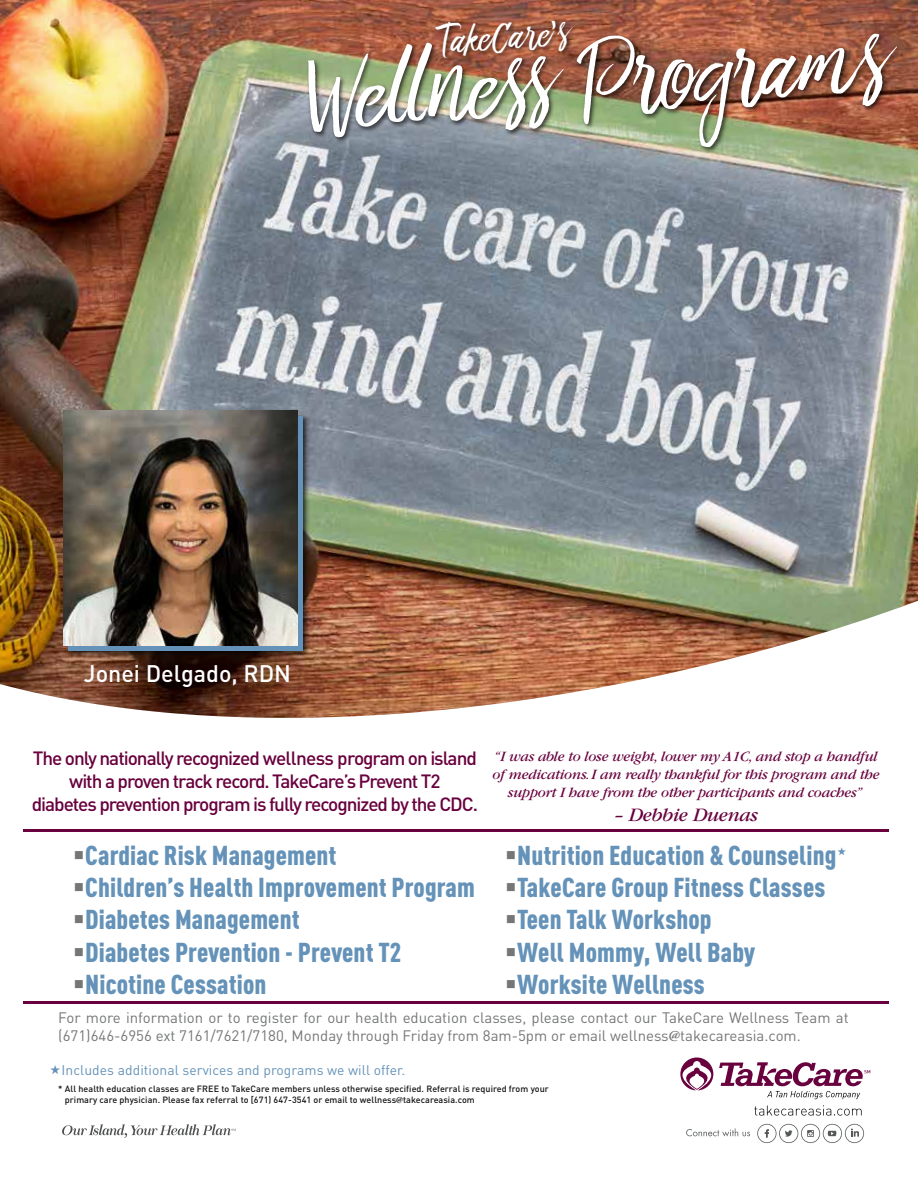
<style>
.page{position:relative;width:918px;height:1188px;background:#fff}
.page>*{position:absolute;margin:0;border:0;box-sizing:border-box;transform-origin:0 0}
.t1{font:106.95px "Bringshoot";color:#fff}
.t2{font:43.2px "Bringshoot";color:#fff}
.t3{font:900 27px "DIN Cond";letter-spacing:.005em;color:#6492b8}
.t4{font:500 23.7px "DIN";color:#fff}
.t5{font:italic 19.8px "Garamond";letter-spacing:-.015em;color:#68013d}
.t6{font:500 19.05px/23.2px "DIN";letter-spacing:-.055em;color:#68013d;text-align:center}
.t7{font:15px/18px "DIN";color:#757776}
.t8{font:italic 14.85px/17.9px "Garamond";letter-spacing:-.015em;color:#68013d;text-align:center}
.t9{font:13.8px "DIN";letter-spacing:.005em;color:#6492b8}
.t10{font:500 9px/10.8px "DIN";letter-spacing:.005em;color:#121212}
.s1{color:#757776}
.s2{font-family:"Adobe Garamond";font-weight:700}
</style>
<div class="page">
<img style="left:0;top:0;width:918px;height:718px">
<svg style="left:62px;top:1124px;width:174px;height:14px"></svg>
<svg style="left:754px;top:1105px;width:108px;height:11px"></svg>
<svg style="left:686px;top:1128px;width:64px;height:9px"></svg>
<svg style="left:757px;top:1124px;width:107px;height:19px"></svg>
<svg style="left:680px;top:1058px;width:190px;height:41px"></svg>
<img style="left:301px;top:0;width:617px;height:182px">
<img style="left:63px;top:411px;width:249px;height:249px">
<div style="left:68px;top:416px;width:235px;height:234px;background:#6492b8"></div>
<img style="left:63px;top:411px;width:235px;height:234px">
<hr style="left:23px;top:829px;width:866px;height:3px;background:#68013d">
<hr style="left:23px;top:1001px;width:866px;height:3px;background:#68013d">
<h2 class="t2" style="left:439px;top:16px;width:132px;rotate:-4deg">TakeCare’s</h2>
<h1 class="t1" style="left:305px;top:36px;width:585px;rotate:-4deg">Wellness Programs</h1>
<p class="t4" style="left:84px;top:658px;width:209px">Jonei Delgado, RDN</p>
<p class="t6" style="left:32px;top:746px;width:448px">The only nationally recognized wellness program on island with a proven track record. TakeCare’s Prevent T2<br>diabetes prevention program is fully recognized by the CDC.</p>
<p class="t8" style="left:493px;top:748px;width:389px">“I was able to lose weight, lower my A1C, and stop a handful of medications. I am really thankful for this program and the support I have from the other participants and coaches”</p>
<p class="t5" style="left:614px;top:804px;width:146px">– Debbie Duenas</p>
<p class="t3" style="left:73px;top:838px;width:265px"><span class="s1">▪</span>Cardiac Risk Management</p>
<p class="t3" style="left:505px;top:838px;width:333px"><span class="s1">▪</span>Nutrition Education &amp; Counseling</p>
<p class="t3" style="left:73px;top:870px;width:754px"><span class="s1">▪</span>Children’s Health Improvement Program <span class="s1">▪</span>TakeCare Group Fitness Classes</p>
<p class="t3" style="left:73px;top:903px;width:228px"><span class="s1">▪</span>Diabetes Management</p>
<p class="t3" style="left:505px;top:903px;width:208px"><span class="s1">▪</span>Teen Talk Workshop</p>
<p class="t3" style="left:73px;top:935px;width:330px"><span class="s1">▪</span>Diabetes Prevention - Prevent T2</p>
<p class="t3" style="left:505px;top:935px;width:252px"><span class="s1">▪</span>Well Mommy, Well Baby</p>
<p class="t3" style="left:73px;top:968px;width:195px"><span class="s1">▪</span>Nicotine Cessation</p>
<p class="t3" style="left:505px;top:968px;width:202px"><span class="s1">▪</span>Worksite Wellness</p>
<p class="t7" style="left:58px;top:1008px;width:792px">For more information or to register for our health education classes, please contact our TakeCare Wellness Team at (671)646-6956 ext 7161/7621/7180, Monday through Friday from 8am-5pm or email wellness<span class="s2">@</span>takecareasia.com.</p>
<p class="t9" style="left:62px;top:1061px;width:345px">Includes additional services and programs we will offer.</p>
<p class="t10" style="left:65px;top:1083px;width:485px;text-indent:-7px">* All health education classes are FREE to TakeCare members unless otherwise specified. Referral is required from your primary care physician. Please fax referral to [671) 647-3541 or email to wellness<span class="s2">@</span>takecareasia.com</p>
</div>
